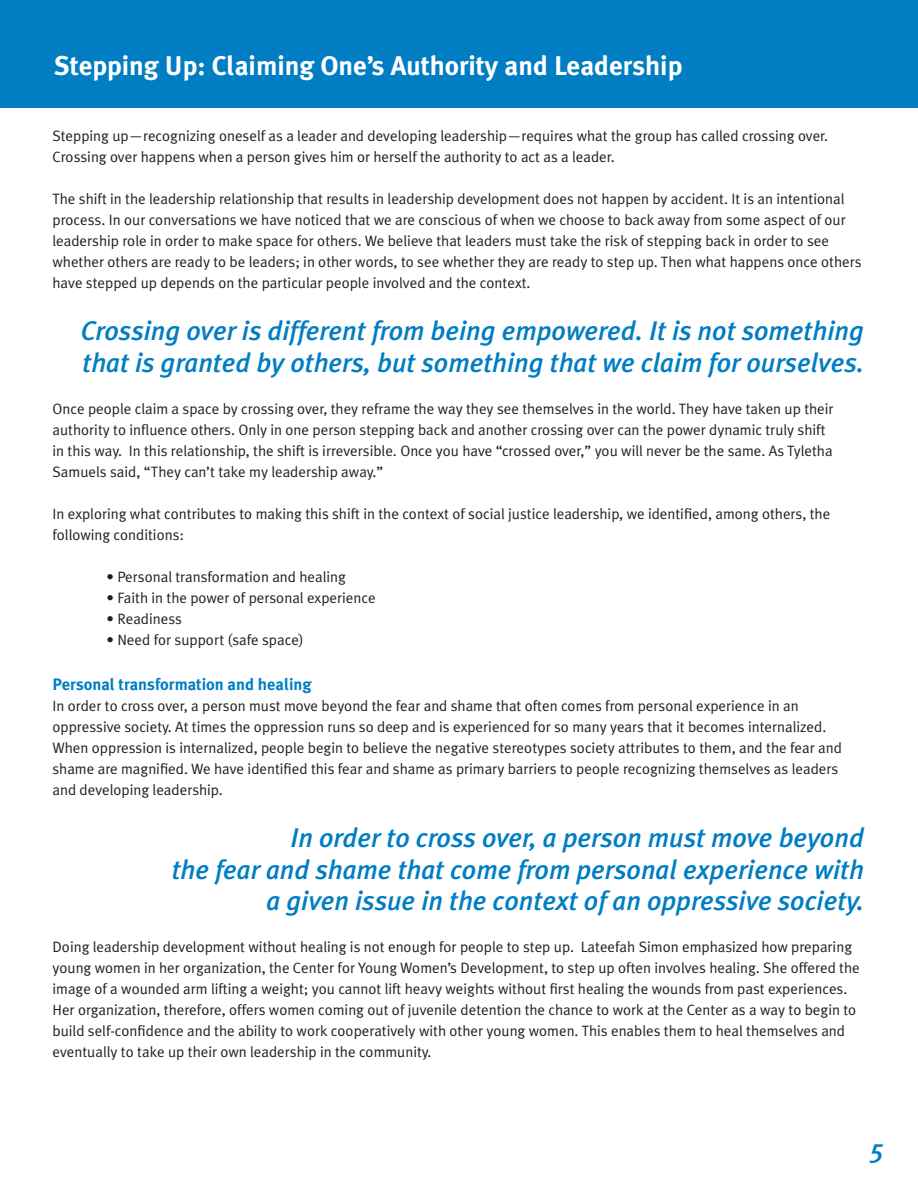
<style>
.page{position:relative;width:918px;height:1188px;background:#fff}
.page>*{position:absolute;margin:0;border:0;box-sizing:border-box;transform-origin:0 0}
.t1{font:italic 500 27px/31.5px "Meta Plus";color:#007dc3}
.t2{font:700 27px "Meta Plus";color:#fff}
.t3{font:700 16.5px "Meta Plus";color:#007dc3}
.t4{font:15px/21px "Meta Plus Normal";color:#231f20}
</style>
<div class="page">
<div style="left:0;top:0;width:918px;height:108px;background:#007dc3"></div>
<h1 class="t2" style="left:54px;top:50px;width:630px">Stepping Up: Claiming One’s Authority and Leadership</h1>
<p class="t4" style="left:52px;top:125px;width:777px">Stepping up—recognizing oneself as a leader and developing leadership—requires what the group has called crossing over.<br>Crossing over happens when a person gives him or herself the authority to act as a leader.</p>
<p class="t4" style="left:52px;top:188px;width:811px">The shift in the leadership relationship that results in leadership development does not happen by accident. It is an intentional process. In our conversations we have noticed that we are conscious of when we choose to back away from some aspect of our leadership role in order to make space for others. We believe that leaders must take the risk of stepping back in order to see whether others are ready to be leaders; in other words, to see whether they are ready to step up. Then what happens once others have stepped up depends on the particular people involved and the context.</p>
<h1 class="t1" style="left:81px;top:315px;width:785px">Crossing over is different from being empowered. It is not something that is granted by others, but something that we claim for ourselves.</h1>
<p class="t4" style="left:52px;top:398px;width:783px">Once people claim a space by crossing over, they reframe the way they see themselves in the world. They have taken up their authority to influence others. Only in one person stepping back and another crossing over can the power dynamic truly shift in this way. In this relationship, the shift is irreversible. Once you have “crossed over,” you will never be the same. As Tyletha Samuels said, “They can’t take my leadership away.”</p>
<p class="t4" style="left:52px;top:503px;width:779px">In exploring what contributes to making this shift in the context of social justice leadership, we identified, among others, the following conditions:</p>
<p class="t4" style="left:106px;top:566px;width:241px">• Personal transformation and healing</p>
<p class="t4" style="left:106px;top:587px;width:271px">• Faith in the power of personal experience</p>
<p class="t4" style="left:106px;top:608px;width:77px">• Readiness</p>
<p class="t4" style="left:106px;top:629px;width:199px">• Need for support (safe space)</p>
<p class="t3" style="left:52px;top:675px;width:261px">Personal transformation and healing</p>
<p class="t4" style="left:52px;top:695px;width:791px">In order to cross over, a person must move beyond the fear and shame that often comes from personal experience in an oppressive society. At times the oppression runs so deep and is experienced for so many years that it becomes internalized.<br>When oppression is internalized, people begin to believe the negative stereotypes society attributes to them, and the fear and shame are magnified. We have identified this fear and shame as primary barriers to people recognizing themselves as leaders and developing leadership.</p>
<h1 class="t1" style="left:172px;top:822px;width:694px;text-align:right">In order to cross over, a person must move beyond<br>the fear and shame that come from personal experience with a given issue in the context of an oppressive society.</h1>
<p class="t4" style="left:52px;top:937px;width:809px">Doing leadership development without healing is not enough for people to step up. Lateefah Simon emphasized how preparing young women in her organization, the Center for Young Women’s Development, to step up often involves healing. She offered the image of a wounded arm lifting a weight; you cannot lift heavy weights without first healing the wounds from past experiences.<br>Her organization, therefore, offers women coming out of juvenile detention the chance to work at the Center as a way to begin to build self-confidence and the ability to work cooperatively with other young women. This enables them to heal themselves and eventually to take up their own leadership in the community.</p>
<h1 class="t1" style="left:871px;top:1133px;width:15px">5</h1>
</div>
